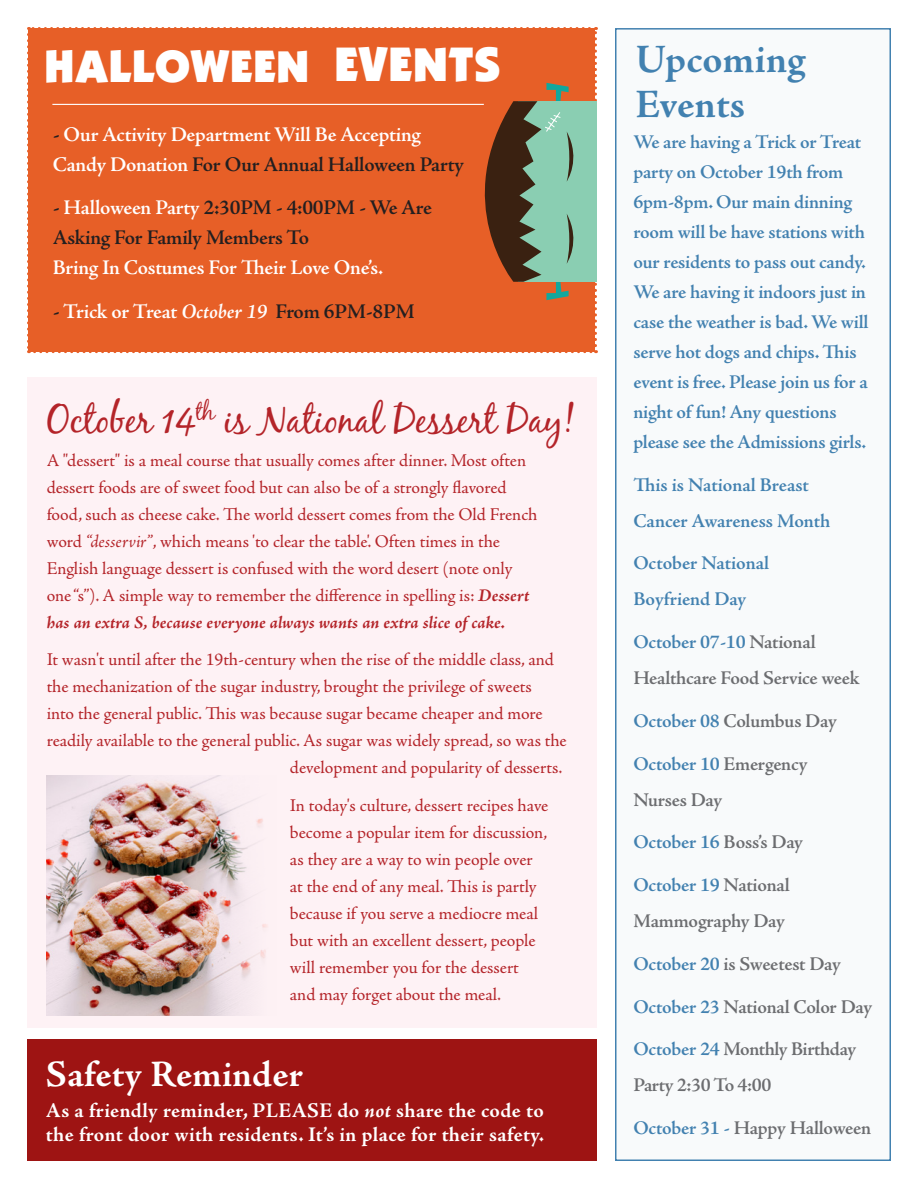
<style>
.page{position:relative;width:918px;height:1188px;background:#fff}
.page>*{position:absolute;margin:0;border:0;box-sizing:border-box;transform-origin:0 0}
.t1{font:900 48.6px "Kabel IT Cby BT";letter-spacing:.02em;color:#fff}
.t2{font:900 45.6px "Kabel IT Cby BT";letter-spacing:.02em;color:#fff}
.t3{font:700 40.5px/45px "Adobe Jenson Pro";letter-spacing:.005em;color:#4281b0}
.t4{font:39px "Black Jack";letter-spacing:-.01em;color:#b42429}
.t5{font:700 37.5px "Adobe Jenson Pro";letter-spacing:.005em;color:#fff}
.t6{font:600 21px/30px "Adobe Jenson Pro";letter-spacing:-.015em;color:#fff}
.t7{font:700 21px/24px "Adobe Jenson Pro";letter-spacing:.015em;color:#fff}
.t8{font:600 21px "Adobe Jenson Pro";letter-spacing:-.015em;color:#231f20}
.t9{font:600 19.5px/30px "Adobe Jenson Pro";letter-spacing:-.01em;color:#4281b0}
.t10{font:600 19.5px/36px "Adobe Jenson Pro";letter-spacing:-.015em;color:#6c6d70}
.t11{font:18px/27px "Adobe Jenson Pro";letter-spacing:-.005em;color:#b42429}
.s1{color:#231f20}
.s2{color:#fff}
.s3{font-style:italic;color:#fff}
.s4{font-style:italic}
.s5{font-weight:700;font-style:italic}
.s6{color:#4281b0}
.s7{color:#6c6d70}
</style>
<div class="page">
<div style="left:615px;top:28px;width:276px;height:1133px;background:#f8fafb;border:2px solid #4281b0"></div>
<div style="left:27px;top:1040px;width:570px;height:121px;background:#9e1413"></div>
<div style="left:27px;top:377px;width:570px;height:651px;background:#fef2f5"></div>
<img style="left:47px;top:776px;width:221px;height:239px">
<svg style="left:27px;top:27px;width:570px;height:326px;background:#da6531"></svg>
<p class="t2" style="left:44px;top:38px;width:267px">HALLOWEEN</p>
<p class="t1" style="left:334px;top:35px;width:168px">EVENTS</p>
<p class="t6" style="left:53px;top:119px;width:413px"><span class="s1">-</span> Our Activity Department Will Be Accepting<br>Candy Donation <span class="s1">For Our Annual Halloween Party</span></p>
<p class="t6" style="left:53px;top:193px;width:381px"><span class="s1">-</span> Halloween Party <span class="s1">2:30PM - 4:00PM - We Are<br>Asking For Family Members To<br></span>Bring In Costumes For Their Love One’s.</p>
<p class="t8" style="left:53px;top:299px;width:363px">- <span class="s2">Trick or Treat</span> <span class="s3">October 19</span> From 6PM-8PM</p>
<p class="t4" style="left:47px;top:396px;width:529px">October 14<sup>th</sup> is National Dessert Day!</p>
<p class="t11" style="left:47px;top:447px;width:492px">A "dessert" is a meal course that usually comes after dinner. Most often dessert foods are of sweet food but can also be of a strongly flavored food, such as cheese cake. The world dessert comes from the Old French word <span class="s4">“desservir”</span>, which means 'to clear the table'. Often times in the English language dessert is confused with the word desert (note only one “s”). A simple way to remember the difference in spelling is: <span class="s5">Dessert has an extra S, because everyone always wants an extra slice of cake.</span></p>
<p class="t11" style="left:47px;top:647px;width:509px">It wasn't until after the 19th-century when the rise of the middle class, and</p>
<p class="t11" style="left:47px;top:674px;width:487px">the mechanization of the sugar industry, brought the privilege of sweets</p>
<p class="t11" style="left:47px;top:701px;width:498px">into the general public. This was because sugar became cheaper and more</p>
<p class="t11" style="left:47px;top:728px;width:522px">readily available to the general public. As sugar was widely spread, so was the</p>
<p class="t11" style="left:290px;top:755px;width:274px">development and popularity of desserts.</p>
<p class="t11" style="left:290px;top:792px;width:260px">In today's culture, dessert recipes have become a popular item for discussion, as they are a way to win people over at the end of any meal. This is partly because if you serve a mediocre meal but with an excellent dessert, people will remember you for the dessert and may forget about the meal.</p>
<p class="t5" style="left:46px;top:1053px;width:259px">Safety Reminder</p>
<p class="t7" style="left:46px;top:1098px;width:500px">As a friendly reminder, PLEASE do <span class="s4">not</span> share the code to the front door with residents. It’s in place for their safety.</p>
<p class="t3" style="left:636px;top:37px;width:172px">Upcoming<br>Events</p>
<p class="t9" style="left:633px;top:127px;width:237px">We are having a Trick or Treat party on October 19th from<br>6pm-8pm. Our main dinning room will be have stations with our residents to pass out candy.<br>We are having it indoors just in case the weather is bad. We will serve hot dogs and chips. This event is free. Please join us for a night of fun! Any questions please see the Admissions girls.</p>
<p class="t9" style="left:633px;top:467px;width:198px;line-height:36px">This is National Breast<br>Cancer Awareness Month</p>
<p class="t9" style="left:633px;top:546px;width:137px;line-height:36px">October National<br>Boyfriend Day</p>
<p class="t10" style="left:633px;top:624px;width:228px"><span class="s6">October 07-10</span> National<br>Healthcare Food Service week</p>
<p class="t10" style="left:633px;top:703px;width:205px"><span class="s6">October 08</span> Columbus Day</p>
<p class="t10" style="left:633px;top:746px;width:176px"><span class="s6">October 10</span> Emergency<br>Nurses Day</p>
<p class="t9" style="left:633px;top:828px;width:171px">October 16 <span class="s7">Boss’s Day</span></p>
<p class="t10" style="left:633px;top:867px;width:158px"><span class="s6">October 19</span> National<br>Mammography Day</p>
<p class="t10" style="left:633px;top:946px;width:209px"><span class="s6">October 20</span> is Sweetest Day</p>
<p class="t10" style="left:633px;top:989px;width:240px"><span class="s6">October 23</span> National Color Day</p>
<p class="t10" style="left:633px;top:1032px;width:224px"><span class="s6">October 24</span> Monthly Birthday<br>Party 2:30 To 4:00</p>
<p class="t10" style="left:633px;top:1110px;width:239px"><span class="s6">October 31 -</span> Happy Halloween</p>
</div>
